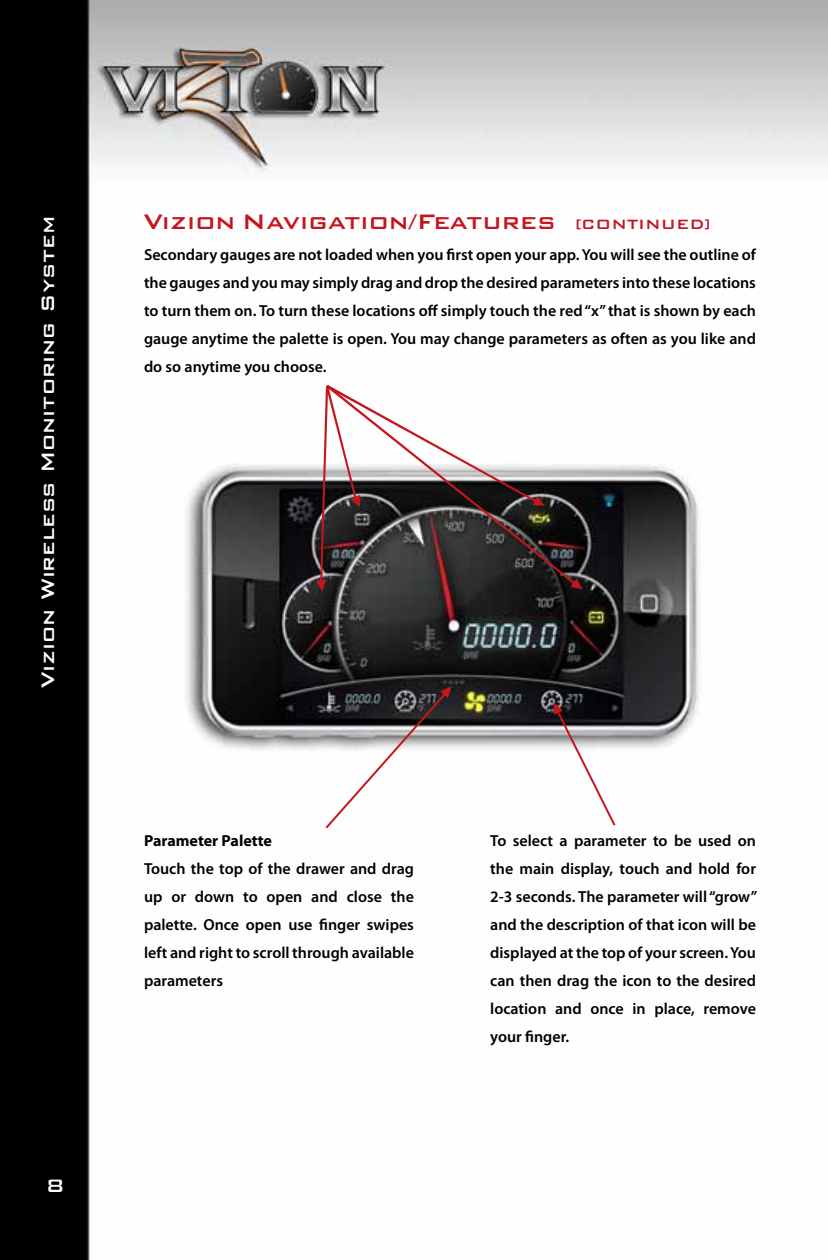
<style>
.page{position:relative;width:828px;height:1260px;background:#fff}
.page>*{position:absolute;margin:0;border:0;box-sizing:border-box;transform-origin:0 0}
.t1{font:500 28px "Bank Gothic C Md BT";color:#c4161c}
.t2{font:500 24px "Bank Gothic BT";color:#fff}
.t3{font:600 16px/28px "Myriad Pro";color:#000;text-align:justify}
.t4{font:700 16px "Myriad Pro";color:#000}
.s1{font-size:18px}
</style>
<div class="page">
<img style="left:0;top:0;width:828px;height:1260px">
<img style="left:171px;top:452px;width:559px;height:314px">
<svg style="left:326px;top:686px;width:126px;height:142px"></svg>
<svg style="left:554px;top:702px;width:61px;height:124px"></svg>
<svg style="left:316px;top:385px;width:229px;height:207px"></svg>
<svg style="left:326px;top:385px;width:257px;height:204px"></svg>
<h2 class="t2" style="left:35px;top:688px;width:473px;rotate:-90deg">Vizion Wireless Monitoring System</h2>
<h2 class="t2" style="left:46px;top:1172px;width:20px">8</h2>
<h1 class="t1" style="left:144px;top:206px;width:569px">Vizion Navigation/Features <span class="s1">[CONTINUED]</span></h1>
<p class="t3" style="left:144px;top:240px;width:614px">Secondary gauges are not loaded when you first open your app. You will see the outline of the gauges and you may simply drag and drop the desired parameters into these locations to turn them on. To turn these locations off simply touch the red “x” that is shown by each gauge anytime the palette is open. You may change parameters as often as you like and do so anytime you choose.</p>
<p class="t4" style="left:144px;top:831px;width:129px">Parameter Palette</p>
<p class="t3" style="left:144px;top:855px;width:272px">Touch the top of the drawer and drag up or down to open and close the palette. Once open use finger swipes left and right to scroll through available parameters</p>
<p class="t3" style="left:490px;top:827px;width:268px">To select a parameter to be used on the main display, touch and hold for 2-3 seconds. The parameter will “grow” and the description of that icon will be displayed at the top of your screen. You can then drag the icon to the desired location and once in place, remove your finger.</p>
</div>
